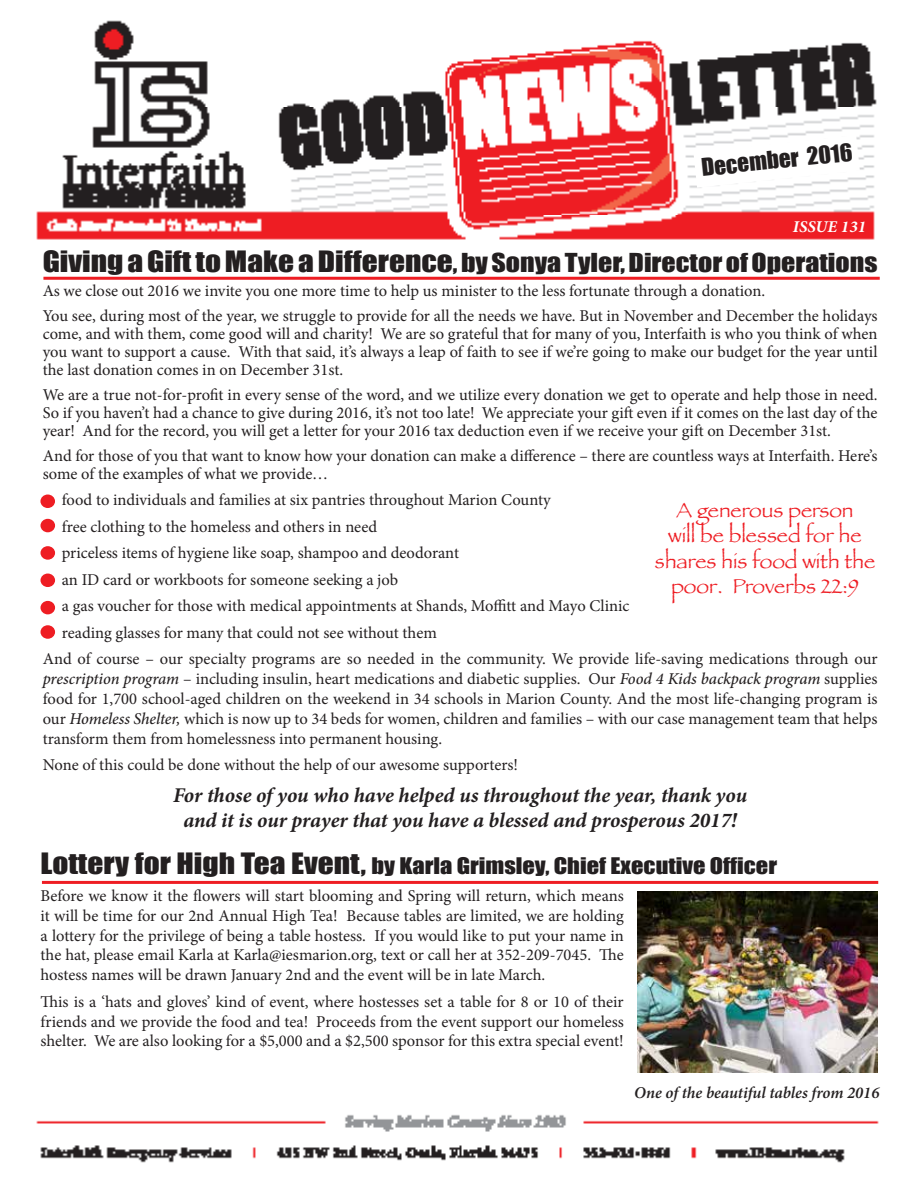
<style>
.page{position:relative;width:918px;height:1188px;background:#fff}
.page>*{position:absolute;margin:0;border:0;box-sizing:border-box;transform-origin:0 0}
.t1{font:24px "Impact";color:#231f20;scale:1.16 1}
.t2{font:22.5px "Impact";color:#231f20}
.t3{font:italic 700 21px/25.2px "Minion Pro";letter-spacing:-.005em;color:#231f20;text-align:center}
.t4{font:21px/25.2px "Papyrus Plain";color:#ee1d23;text-align:center}
.t5{font:21px "Impact";color:#231f20;scale:1.16 1}
.t6{font:16.5px/19.8px "Minion Pro";letter-spacing:-.005em;color:#231f20;text-align:justify}
.t7{font:italic 600 16.5px "Minion Pro";letter-spacing:-.005em;color:#231f20}
.t8{font:italic 700 16.5px "Minion Pro";color:#fff}
.s1{font-size:27px}
.s2{font-weight:500;font-style:italic}
</style>
<div class="page">
<img style="left:36px;top:20px;width:844px;height:1143px">
<svg style="left:693px;top:135px;width:167px;height:53px"></svg>
<hr style="left:43px;top:277px;width:837px;height:3px;background:#ee1d23">
<div style="left:40px;top:495px;width:15px;height:13px;background:#ee1d23;border-radius:50%"></div>
<div style="left:41px;top:519px;width:14px;height:13px;background:#ee1d23;border-radius:50%"></div>
<div style="left:41px;top:546px;width:14px;height:14px;background:#ee1d23;border-radius:50%"></div>
<div style="left:41px;top:574px;width:14px;height:13px;background:#ee1d23;border-radius:50%"></div>
<div style="left:41px;top:601px;width:14px;height:13px;background:#ee1d23;border-radius:50%"></div>
<div style="left:41px;top:625px;width:14px;height:14px;background:#ee1d23;border-radius:50%"></div>
<hr style="left:42px;top:881px;width:836px;height:3px;background:#ee1d23">
<img style="left:637px;top:892px;width:240px;height:180px">
<div style="left:720px;top:215px;width:134px;height:20px;background:#ee1d23"></div>
<h2 class="t2" style="left:700px;top:150px;width:153px;rotate:-6deg">December 2016</h2>
<p class="t8" style="left:793px;top:215px;width:75px">ISSUE 131</p>
<h1 class="t1" style="left:43px;top:244px;width:721px"><span class="s1">Giving a Gift to Make a Difference</span>, by Sonya Tyler, Director of Operations</h1>
<p class="t6" style="left:43px;top:279px;width:836px;line-height:24.8px">As we close out 2016 we invite you one more time to help us minister to the less fortunate through a donation.<br>You see, during most of the year, we struggle to provide for all the needs we have. But in November and December the holidays</p>
<p class="t6" style="left:43px;top:325px;width:836px;line-height:18px">come, and with them, come good will and charity! We are so grateful that for many of you, Interfaith is who you think of when you want to support a cause. With that said, it’s always a leap of faith to see if we’re going to make our budget for the year until the last donation comes in on December 31st.</p>
<p class="t6" style="left:43px;top:386px;width:836px;line-height:18px">We are a true not-for-profit in every sense of the word, and we utilize every donation we get to operate and help those in need.<br>So if you haven’t had a chance to give during 2016, it’s not too late! We appreciate your gift even if it comes on the last day of the year! And for the record, you will get a letter for your 2016 tax deduction even if we receive your gift on December 31st.</p>
<p class="t6" style="left:43px;top:446px;width:836px;line-height:18px">And for those of you that want to know how your donation can make a difference – there are countless ways at Interfaith. Here’s some of the examples of what we provide…</p>
<p class="t6" style="left:62px;top:490px;width:490px">food to individuals and families at six pantries throughout Marion County</p>
<p class="t6" style="left:62px;top:517px;width:317px">free clothing to the homeless and others in need</p>
<p class="t6" style="left:62px;top:543px;width:399px">priceless items of hygiene like soap, shampoo and deodorant</p>
<p class="t6" style="left:62px;top:570px;width:338px">an ID card or workboots for someone seeking a job</p>
<p class="t6" style="left:62px;top:596px;width:569px">a gas voucher for those with medical appointments at Shands, Moffitt and Mayo Clinic</p>
<p class="t6" style="left:62px;top:623px;width:377px">reading glasses for many that could not see without them</p>
<p class="t6" style="left:43px;top:649px;width:836px">And of course – our specialty programs are so needed in the community. We provide life-saving medications through our</p>
<p class="t6" style="left:43px;top:669px;width:836px"><span class="s2">prescription program</span> – including insulin, heart medications and diabetic supplies. Our <span class="s2">Food 4 Kids backpack program</span> supplies food for 1,700 school-aged children on the weekend in 34 schools in Marion County. And the most life-changing program is our <span class="s2">Homeless Shelter,</span> which is now up to 34 beds for women, children and families – with our case management team that helps transform them from homelessness into permanent housing.</p>
<p class="t6" style="left:43px;top:755px;width:477px">None of this could be done without the help of our awesome supporters!</p>
<p class="t3" style="left:173px;top:782px;width:576px">For those of you who have helped us throughout the year, thank you and it is our prayer that you have a blessed and prosperous 2017!</p>
<p class="t4" style="left:655px;top:497px;width:222px">A generous person<br>will be blessed for he shares his food with the poor. Proverbs 22:9</p>
<p class="t5" style="left:40px;top:850px;width:637px"><span class="s1">Lottery for High Tea Event,</span> by Karla Grimsley, Chief Executive Officer</p>
<p class="t6" style="left:40px;top:886px;width:585px">Before we know it the flowers will start blooming and Spring will return, which means it will be time for our 2nd Annual High Tea! Because tables are limited, we are holding a lottery for the privilege of being a table hostess. If you would like to put your name in the hat, please email Karla at Karla@iesmarion.org, text or call her at 352-209-7045. The hostess names will be drawn January 2nd and the event will be in late March.</p>
<p class="t6" style="left:40px;top:992px;width:585px">This is a ‘hats and gloves’ kind of event, where hostesses set a table for 8 or 10 of their friends and we provide the food and tea! Proceeds from the event support our homeless shelter. We are also looking for a $5,000 and a $2,500 sponsor for this extra special event!</p>
<p class="t7" style="left:634px;top:1081px;width:247px">One of the beautiful tables from 2016</p>
</div>
